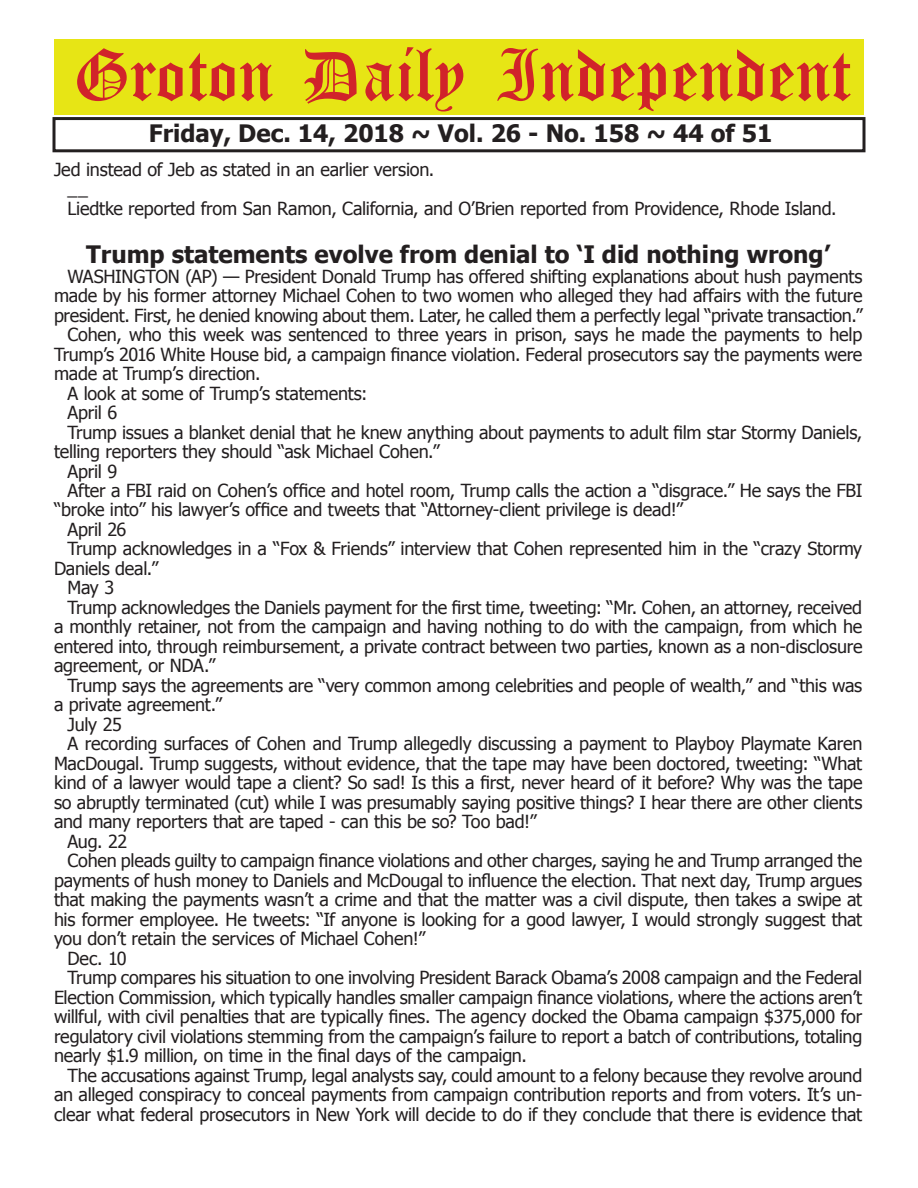
<style>
.page{position:relative;width:918px;height:1188px;background:#fff}
.page>*{position:absolute;margin:0;border:0;box-sizing:border-box;transform-origin:0 0}
.t1{font:54px "Old English Five";color:#d1232a}
.t2{font:700 24px "Tahoma";color:#231f20}
.t3{font:18px/19.5px "Tahoma";letter-spacing:-.015em;color:#231f20}
</style>
<div class="page">
<div style="left:52px;top:117px;width:814px;height:35px;border:3px solid #231f20"></div>
<div style="left:54px;top:40px;width:810px;height:75px;background:#e7e515"></div>
<h1 class="t1" style="left:73px;top:50px;width:779px">Groton Daily Independent</h1>
<h2 class="t2" style="left:149px;top:116px;width:625px">Friday, Dec. 14, 2018 ~ Vol. 26 - No. 158 ~ 44 of 51</h2>
<p class="t3" style="left:68px;top:159px;width:771px;text-indent:-14px">Jed instead of Jeb as stated in an earlier version.<br>__<br>Liedtke reported from San Ramon, California, and O’Brien reported from Providence, Rhode Island.</p>
<h2 class="t2" style="left:86px;top:238px;width:746px">Trump statements evolve from denial to ‘I did nothing wrong’</h2>
<p class="t3" style="left:68px;top:265px;width:797px">WASHINGTON (AP) — President Donald Trump has offered shifting explanations about hush payments</p>
<p class="t3" style="left:54px;top:285px;width:810px">made by his former attorney Michael Cohen to two women who alleged they had affairs with the future</p>
<p class="t3" style="left:54px;top:304px;width:810px">president. First, he denied knowing about them. Later, he called them a perfectly legal “private transaction.”</p>
<p class="t3" style="left:68px;top:324px;width:796px">Cohen, who this week was sentenced to three years in prison, says he made the payments to help</p>
<p class="t3" style="left:54px;top:343px;width:810px">Trump’s 2016 White House bid, a campaign finance violation. Federal prosecutors say the payments were</p>
<p class="t3" style="left:54px;top:363px;width:208px">made at Trump’s direction.</p>
<p class="t3" style="left:68px;top:382px;width:301px">A look at some of Trump’s statements:</p>
<p class="t3" style="left:68px;top:402px;width:51px">April 6</p>
<p class="t3" style="left:68px;top:421px;width:796px">Trump issues a blanket denial that he knew anything about payments to adult film star Stormy Daniels,</p>
<p class="t3" style="left:54px;top:441px;width:387px">telling reporters they should “ask Michael Cohen.”</p>
<p class="t3" style="left:68px;top:460px;width:51px">April 9</p>
<p class="t3" style="left:68px;top:480px;width:796px">After a FBI raid on Cohen’s office and hotel room, Trump calls the action a “disgrace.” He says the FBI</p>
<p class="t3" style="left:54px;top:499px;width:631px">“broke into” his lawyer’s office and tweets that “Attorney-client privilege is dead!”</p>
<p class="t3" style="left:68px;top:519px;width:60px">April 26</p>
<p class="t3" style="left:68px;top:538px;width:796px">Trump acknowledges in a “Fox &amp; Friends” interview that Cohen represented him in the “crazy Stormy</p>
<p class="t3" style="left:54px;top:558px;width:106px">Daniels deal.”</p>
<p class="t3" style="left:68px;top:577px;width:48px">May 3</p>
<p class="t3" style="left:68px;top:597px;width:796px">Trump acknowledges the Daniels payment for the first time, tweeting: “Mr. Cohen, an attorney, received</p>
<p class="t3" style="left:54px;top:616px;width:810px">a monthly retainer, not from the campaign and having nothing to do with the campaign, from which he</p>
<p class="t3" style="left:54px;top:636px;width:810px">entered into, through reimbursement, a private contract between two parties, known as a non-disclosure</p>
<p class="t3" style="left:54px;top:655px;width:163px">agreement, or NDA.”</p>
<p class="t3" style="left:68px;top:675px;width:796px">Trump says the agreements are “very common among celebrities and people of wealth,” and “this was</p>
<p class="t3" style="left:54px;top:694px;width:170px">a private agreement.”</p>
<p class="t3" style="left:68px;top:714px;width:56px">July 25</p>
<p class="t3" style="left:68px;top:733px;width:797px">A recording surfaces of Cohen and Trump allegedly discussing a payment to Playboy Playmate Karen</p>
<p class="t3" style="left:54px;top:753px;width:810px">MacDougal. Trump suggests, without evidence, that the tape may have been doctored, tweeting: “What</p>
<p class="t3" style="left:54px;top:772px;width:810px">kind of a lawyer would tape a client? So sad! Is this a first, never heard of it before? Why was the tape</p>
<p class="t3" style="left:54px;top:792px;width:810px">so abruptly terminated (cut) while I was presumably saying positive things? I hear there are other clients</p>
<p class="t3" style="left:54px;top:811px;width:484px">and many reporters that are taped - can this be so? Too bad!”</p>
<p class="t3" style="left:68px;top:831px;width:61px">Aug. 22</p>
<p class="t3" style="left:68px;top:850px;width:796px">Cohen pleads guilty to campaign finance violations and other charges, saying he and Trump arranged the</p>
<p class="t3" style="left:54px;top:870px;width:810px">payments of hush money to Daniels and McDougal to influence the election. That next day, Trump argues</p>
<p class="t3" style="left:54px;top:889px;width:810px">that making the payments wasn’t a crime and that the matter was a civil dispute, then takes a swipe at</p>
<p class="t3" style="left:54px;top:909px;width:810px">his former employee. He tweets: “If anyone is looking for a good lawyer, I would strongly suggest that</p>
<p class="t3" style="left:54px;top:928px;width:373px">you don’t retain the services of Michael Cohen!”</p>
<p class="t3" style="left:68px;top:948px;width:61px">Dec. 10</p>
<p class="t3" style="left:68px;top:967px;width:796px">Trump compares his situation to one involving President Barack Obama’s 2008 campaign and the Federal</p>
<p class="t3" style="left:54px;top:987px;width:810px">Election Commission, which typically handles smaller campaign finance violations, where the actions aren’t</p>
<p class="t3" style="left:54px;top:1006px;width:810px">willful, with civil penalties that are typically fines. The agency docked the Obama campaign $375,000 for</p>
<p class="t3" style="left:54px;top:1026px;width:810px">regulatory civil violations stemming from the campaign’s failure to report a batch of contributions, totaling</p>
<p class="t3" style="left:54px;top:1045px;width:474px">nearly $1.9 million, on time in the final days of the campaign.</p>
<p class="t3" style="left:68px;top:1065px;width:796px">The accusations against Trump, legal analysts say, could amount to a felony because they revolve around</p>
<p class="t3" style="left:54px;top:1084px;width:810px">an alleged conspiracy to conceal payments from campaign contribution reports and from voters. It’s un-</p>
<p class="t3" style="left:54px;top:1104px;width:810px">clear what federal prosecutors in New York will decide to do if they conclude that there is evidence that</p>
</div>
